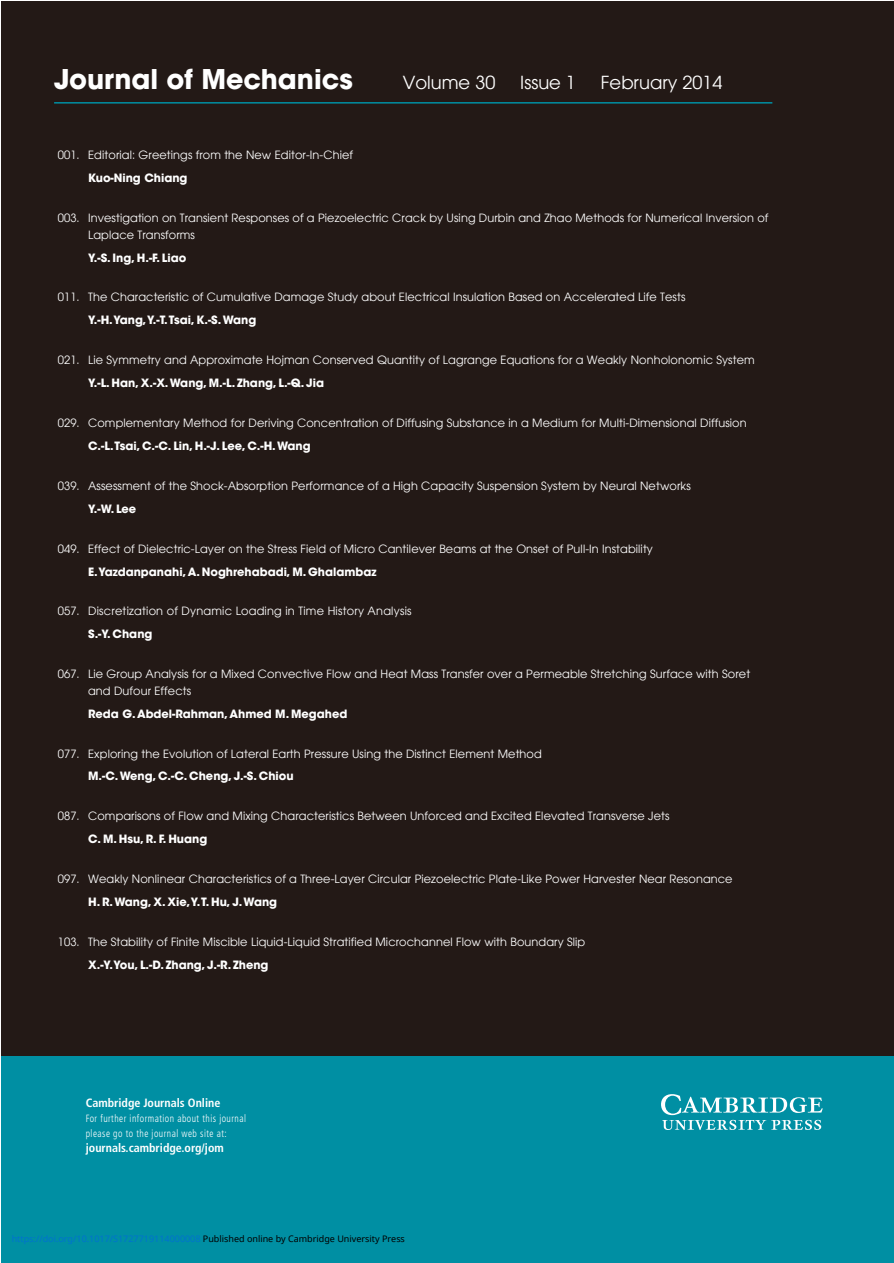
<style>
.page{position:relative;width:894px;height:1263px;background:#fff}
.page>*{position:absolute;margin:0;border:0;box-sizing:border-box;transform-origin:0 0}
.t1{font:700 27px "ITC Avant Garde Std";color:#fff}
.t2{font:18px "Avant Garde";color:#fff}
.t3{font:700 condensed 12px "Frutiger LT Std";color:#fff}
.t4{font:11.4px/16.5px "Avant Garde";letter-spacing:.01em;color:#fff}
.t5{font:700 11.4px "ITC Avant Garde Std";color:#fff}
.t6{font:300 condensed 10.5px/15px "Frutiger LT Std";letter-spacing:.05em;color:#fff;scale:.9 1}
.t7{font:9px "Noto Sans";color:#0172cf}
.s1{color:#000}
</style>
<div class="page">
<div style="left:1px;top:1052px;width:892px;height:211px;background:#008fa3"></div>
<div style="left:1px;top:1px;width:892px;height:1055px;background:#231916"></div>
<svg style="left:661px;top:1094px;width:161px;height:36px"></svg>
<hr style="left:54px;top:102px;width:718px;height:2px;background:#008fa3">
<h1 class="t1" style="left:54px;top:62px;width:300px">Journal of Mechanics</h1>
<h2 class="t2" style="left:402px;top:72px;width:94px">Volume 30</h2>
<h2 class="t2" style="left:520px;top:72px;width:57px">Issue 1</h2>
<h2 class="t2" style="left:600px;top:72px;width:123px">February 2014</h2>
<p class="t4" style="left:58px;top:147px;width:296px">001. Editorial: Greetings from the New Editor-In-Chief</p>
<p class="t5" style="left:88px;top:171px;width:101px">Kuo-Ning Chiang</p>
<p class="t4" style="left:88px;top:210px;width:681px;text-indent:-30px">003. Investigation on Transient Responses of a Piezoelectric Crack by Using Durbin and Zhao Methods for Numerical Inversion of<br>Laplace Transforms</p>
<p class="t5" style="left:88px;top:250px;width:100px">Y.-S. Ing, H.-F. Liao</p>
<p class="t4" style="left:58px;top:289px;width:628px">011. The Characteristic of Cumulative Damage Study about Electrical Insulation Based on Accelerated Life Tests</p>
<p class="t5" style="left:88px;top:313px;width:169px">Y.-H.Yang,Y.-T. Tsai, K.-S. Wang</p>
<p class="t4" style="left:58px;top:352px;width:698px">021. Lie Symmetry and Approximate Hojman Conserved Quantity of Lagrange Equations for a Weakly Nonholonomic System</p>
<p class="t5" style="left:88px;top:375px;width:237px">Y.-L. Han, X.-X. Wang, M.-L. Zhang, L.-Q. Jia</p>
<p class="t4" style="left:58px;top:415px;width:690px">029. Complementary Method for Deriving Concentration of Diffusing Substance in a Medium for Multi-Dimensional Diffusion</p>
<p class="t5" style="left:88px;top:438px;width:224px">C.-L. Tsai, C.-C. Lin, H.-J. Lee, C.-H. Wang</p>
<p class="t4" style="left:58px;top:477px;width:634px">039. Assessment of the Shock-Absorption Performance of a High Capacity Suspension System by Neural Networks</p>
<p class="t5" style="left:88px;top:501px;width:50px">Y.-W. Lee</p>
<p class="t4" style="left:58px;top:540px;width:596px">049. Effect of Dielectric-Layer on the Stress Field of Micro Cantilever Beams at the Onset of Pull-In Instability</p>
<p class="t5" style="left:88px;top:564px;width:290px">E.Yazdanpanahi, A. Noghrehabadi, M. Ghalambaz</p>
<p class="t4" style="left:58px;top:603px;width:355px">057. Discretization of Dynamic Loading in Time History Analysis</p>
<p class="t5" style="left:88px;top:626px;width:66px">S.-Y. Chang</p>
<p class="t4" style="left:88px;top:666px;width:663px;text-indent:-30px">067. Lie Group Analysis for a Mixed Convective Flow and Heat Mass Transfer over a Permeable Stretching Surface with Soret and Dufour Effects</p>
<p class="t5" style="left:88px;top:706px;width:261px">Reda G. Abdel-Rahman, Ahmed M. Megahed</p>
<p class="t4" style="left:58px;top:745px;width:485px">077. Exploring the Evolution of Lateral Earth Pressure Using the Distinct Element Method</p>
<p class="t5" style="left:88px;top:769px;width:207px">M.-C. Weng, C.-C. Cheng, J.-S. Chiou</p>
<p class="t4" style="left:58px;top:808px;width:612px">087. Comparisons of Flow and Mixing Characteristics Between Unforced and Excited Elevated Transverse Jets</p>
<p class="t5" style="left:88px;top:831px;width:121px">C. M. Hsu, R. F. Huang</p>
<p class="t4" style="left:58px;top:870px;width:676px">097. Weakly Nonlinear Characteristics of a Three-Layer Circular Piezoelectric Plate-Like Power Harvester Near Resonance</p>
<p class="t5" style="left:88px;top:894px;width:190px">H. R. Wang, X. Xie,Y. T. Hu, J. Wang</p>
<p class="t4" style="left:58px;top:933px;width:528px">103. The Stability of Finite Miscible Liquid-Liquid Stratified Microchannel Flow with Boundary Slip</p>
<p class="t5" style="left:88px;top:957px;width:182px">X.-Y.You, L.-D. Zhang, J.-R. Zheng</p>
<p class="t3" style="left:86px;top:1095px;width:136px">Cambridge Journals Online</p>
<p class="t6" style="left:86px;top:1111px;width:179px">For further information about this journal please go to the journal web site at:</p>
<p class="t3" style="left:86px;top:1140px;width:139px">journals.cambridge.org/jom</p>
<p class="t7" style="left:12px;top:1232px;width:394px">https://doi.org/10.1017/S1727719114000008 <span class="s1">Published online by Cambridge University Press</span></p>
</div>
